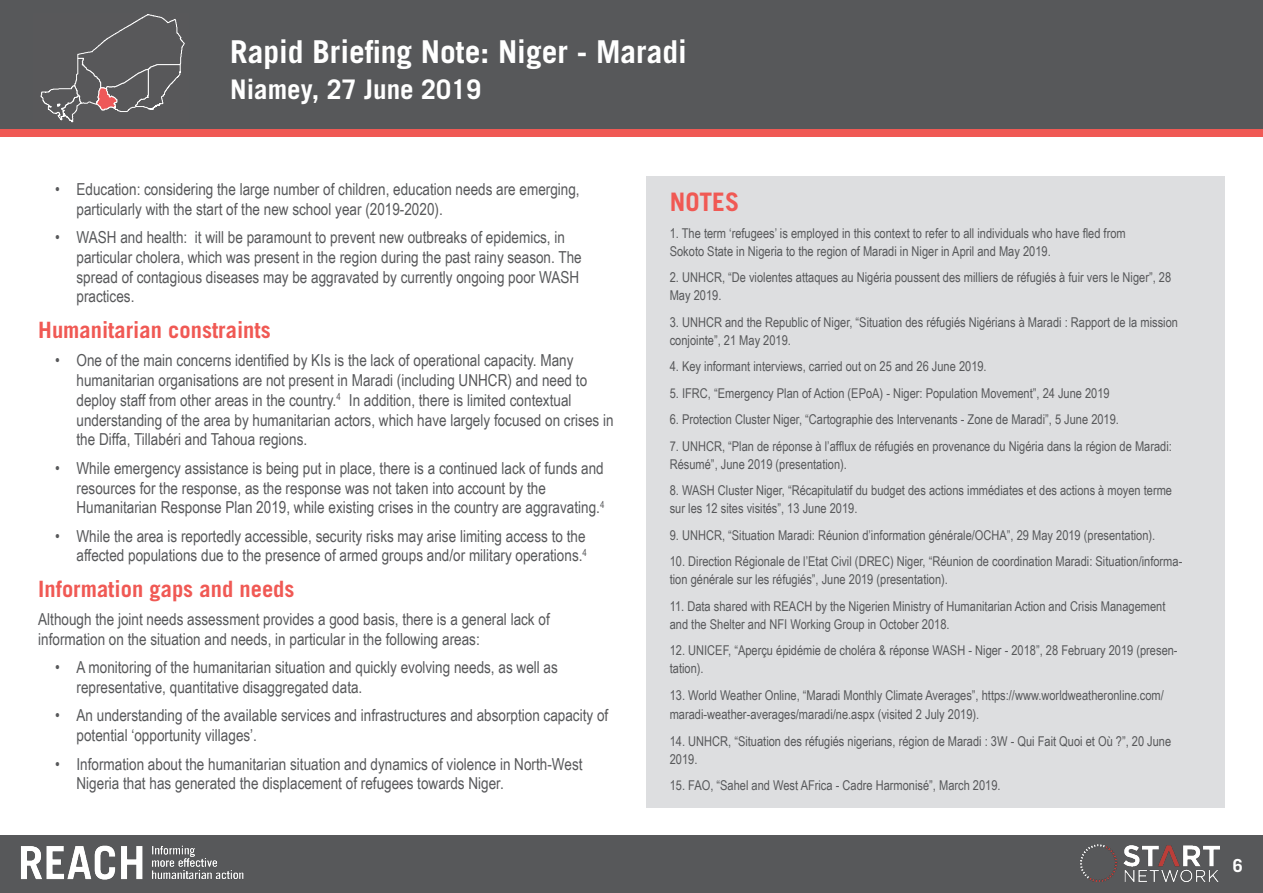
<style>
.page{position:relative;width:1263px;height:893px;background:#fff}
.page>*{position:absolute;margin:0;border:0;box-sizing:border-box;transform-origin:0 0}
.t1{font:700 31.5px "Trade Gothic LT Std";color:#fff}
.t2{font:700 27px "Trade Gothic LT Std";color:#fff}
.t3{font:700 25.5px "Trade Gothic LT Std";color:#f05954}
.t4{font:700 22.5px "Trade Gothic LT Std";color:#f05954}
.t5{font:700 18px "Trade Gothic LT Std";color:#fff}
.t6{font:16.5px/19.8px "Arial Narrow";color:#57585a}
.t7{font:13.5px/18px "Arial Narrow";color:#57585a}
</style>
<div class="page">
<div style="left:0;top:0;width:1263px;height:136px;background:#57585a"></div>
<div style="left:0;top:836px;width:1263px;height:57px;background:#57585a"></div>
<img style="left:21px;top:845px;width:223px;height:35px">
<div style="left:0;top:129px;width:1263px;height:7px;background:#f05954"></div>
<div style="left:646px;top:176px;width:579px;height:632px;background:#dddee0"></div>
<svg style="left:40px;top:14px;width:145px;height:109px"></svg>
<img style="left:1080px;top:844px;width:139px;height:38px">
<h1 class="t1" style="left:230px;top:33px;width:458px">Rapid Briefing Note: Niger - Maradi</h1>
<h2 class="t2" style="left:230px;top:73px;width:253px">Niamey, 27 June 2019</h2>
<p class="t6" style="left:77px;top:179px;width:505px;text-indent:-21px">• Education: considering the large number of children, education needs are emerging, particularly with the start of the new school year (2019-2020).</p>
<p class="t6" style="left:77px;top:227px;width:507px;text-indent:-21px">• WASH and health: it will be paramount to prevent new outbreaks of epidemics, in particular cholera, which was present in the region during the past rainy season. The spread of contagious diseases may be aggravated by currently ongoing poor WASH practices.</p>
<h3 class="t4" style="left:38px;top:316px;width:234px">Humanitarian constraints</h3>
<p class="t6" style="left:77px;top:350px;width:538px;text-indent:-21px">• One of the main concerns identified by KIs is the lack of operational capacity. Many humanitarian organisations are not present in Maradi (including UNHCR) and need to deploy staff from other areas in the country.<sup>4</sup> In addition, there is limited contextual understanding of the area by humanitarian actors, which have largely focused on crises in the Diffa, Tillabéri and Tahoua regions.</p>
<p class="t6" style="left:77px;top:457px;width:529px;text-indent:-21px">• While emergency assistance is being put in place, there is a continued lack of funds and resources for the response, as the response was not taken into account by the<br>Humanitarian Response Plan 2019, while existing crises in the country are aggravating.<sup>4</sup></p>
<p class="t6" style="left:55px;top:525px;width:533px;text-align:right">• While the area is reportedly accessible, security risks may arise limiting access to the affected populations due to the presence of armed groups and/or military operations.<sup>4</sup></p>
<h3 class="t4" style="left:38px;top:575px;width:258px">Information gaps and needs</h3>
<p class="t6" style="left:38px;top:609px;width:513px">Although the joint needs assessment provides a good basis, there is a general lack of information on the situation and needs, in particular in the following areas:</p>
<p class="t6" style="left:77px;top:657px;width:483px;text-indent:-21px">• A monitoring of the humanitarian situation and quickly evolving needs, as well as representative, quantitative disaggregated data.</p>
<p class="t6" style="left:77px;top:705px;width:533px;text-indent:-21px">• An understanding of the available services and infrastructures and absorption capacity of potential ‘opportunity villages’.</p>
<p class="t6" style="left:77px;top:753px;width:507px;text-indent:-21px">• Information about the humanitarian situation and dynamics of violence in North-West<br>Nigeria that has generated the displacement of refugees towards Niger.</p>
<h3 class="t3" style="left:670px;top:186px;width:71px">NOTES</h3>
<p class="t7" style="left:670px;top:223px;width:457px">1. The term ‘refugees’ is employed in this context to refer to all individuals who have fled from<br>Sokoto State in Nigeria to the region of Maradi in Niger in April and May 2019.</p>
<p class="t7" style="left:670px;top:268px;width:503px">2. UNHCR, “De violentes attaques au Nigéria poussent des milliers de réfugiés à fuir vers le Niger”, 28<br>May 2019.</p>
<p class="t7" style="left:670px;top:312px;width:510px">3. UNHCR and the Republic of Niger, “Situation des réfugiés Nigérians à Maradi : Rapport de la mission conjointe”, 21 May 2019.</p>
<p class="t7" style="left:670px;top:357px;width:318px">4. Key informant interviews, carried out on 25 and 26 June 2019.</p>
<p class="t7" style="left:670px;top:383px;width:441px">5. IFRC, “Emergency Plan of Action (EPoA) - Niger: Population Movement”, 24 June 2019</p>
<p class="t7" style="left:670px;top:410px;width:451px">6. Protection Cluster Niger, “Cartographie des Intervenants - Zone de Maradi”, 5 June 2019.</p>
<p class="t7" style="left:670px;top:436px;width:504px">7. UNHCR, “Plan de réponse à l’afflux de réfugiés en provenance du Nigéria dans la région de Maradi:<br>Résumé”, June 2019 (presentation).</p>
<p class="t7" style="left:670px;top:481px;width:504px">8. WASH Cluster Niger, “Récapitulatif du budget des actions immédiates et des actions à moyen terme sur les 12 sites visités”, 13 June 2019.</p>
<p class="t7" style="left:670px;top:525px;width:487px">9. UNHCR, “Situation Maradi: Réunion d’information générale/OCHA”, 29 May 2019 (presentation).</p>
<p class="t7" style="left:670px;top:552px;width:514px">10. Direction Régionale de l’Etat Civil (DREC) Niger, “Réunion de coordination Maradi: Situation/informa&shy;tion générale sur les réfugiés”, June 2019 (presentation).</p>
<p class="t7" style="left:670px;top:596px;width:497px">11. Data shared with REACH by the Nigerien Ministry of Humanitarian Action and Crisis Management and the Shelter and NFI Working Group in October 2018.</p>
<p class="t7" style="left:670px;top:641px;width:509px">12. UNICEF, “Aperçu épidémie de choléra &amp; réponse WASH - Niger - 2018”, 28 February 2019 (presen&shy;tation).</p>
<p class="t7" style="left:670px;top:685px;width:496px;line-height:19.5px">13. World Weather Online, “Maradi Monthly Climate Averages”, https://www.worldweatheronline.com/ maradi-weather-averages/maradi/ne.aspx (visited 2 July 2019).</p>
<p class="t7" style="left:670px;top:731px;width:503px">14. UNHCR, “Situation des réfugiés nigerians, région de Maradi : 3W - Qui Fait Quoi et Où ?”, 20 June<br>2019.</p>
<p class="t7" style="left:670px;top:776px;width:332px">15. FAO, “Sahel and West AFrica - Cadre Harmonisé”, March 2019.</p>
<p class="t5" style="left:1233px;top:855px;width:12px">6</p>
</div>
